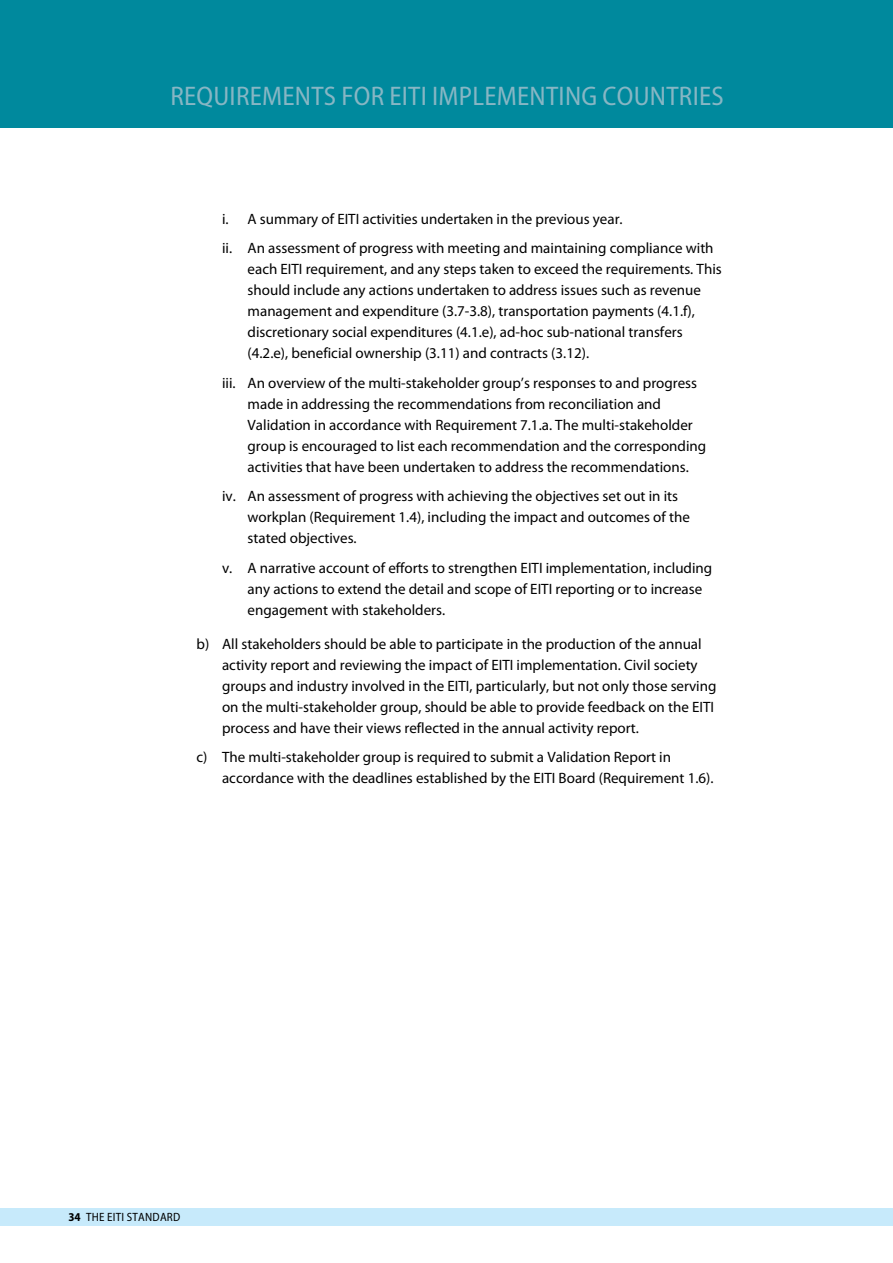
<style>
.page{position:relative;width:893px;height:1263px;background:#fff}
.page>*{position:absolute;margin:0;border:0;box-sizing:border-box;transform-origin:0 0}
.t1{font:semi-condensed 27px "Myriad Pro";letter-spacing:.01em;color:#87b6c4}
.t2{font:15px/21px "Myriad Pro";color:#000}
.t3{font:semi-condensed 12px "Myriad Pro";letter-spacing:.02em;color:#000}
.s1{font-weight:700}
</style>
<div class="page">
<div style="left:0;top:0;width:893px;height:128px;background:#00899d"></div>
<div style="left:0;top:1208px;width:893px;height:18px;background:#c7eafb"></div>
<h1 class="t1" style="left:170px;top:82px;width:126px">REQUIREMENTS</h1>
<h1 class="t1" style="left:341px;top:82px;width:189px">FOR EITI IMPLEMENTIN</h1>
<h1 class="t1" style="left:581px;top:82px;width:82px">G COUNTRIES</h1>
<p class="t2" style="left:222px;top:204px;width:493px;line-height:29.5px">i. A summary of EITI activities undertaken in the previous year.<br>ii. An assessment of progress with meeting and maintaining compliance with</p>
<p class="t2" style="left:248px;top:259px;width:476px">each EITI requirement, and any steps taken to exceed the requirements. This should include any actions undertaken to address issues such as revenue management and expenditure (3.7-3.8), transportation payments (4.1.f), discretionary social expenditures (4.1.e), ad-hoc sub-national transfers (4.2.e), beneficial ownership (3.11) and contracts (3.12).</p>
<p class="t2" style="left:248px;top:372px;width:460px;text-indent:-26px">iii. An overview of the multi-stakeholder group’s responses to and progress made in addressing the recommendations from reconciliation and Validation in accordance with Requirement 7.1.a. The multi-stakeholder group is encouraged to list each recommendation and the corresponding activities that have been undertaken to address the recommendations.</p>
<p class="t2" style="left:248px;top:486px;width:444px;text-indent:-26px">iv. An assessment of progress with achieving the objectives set out in its workplan (Requirement 1.4), including the impact and outcomes of the stated objectives.</p>
<p class="t2" style="left:248px;top:557px;width:466px;text-indent:-26px">v. A narrative account of efforts to strengthen EITI implementation, including any actions to extend the detail and scope of EITI reporting or to increase engagement with stakeholders.</p>
<p class="t2" style="left:222px;top:633px;width:496px;text-indent:-26px">b) All stakeholders should be able to participate in the production of the annual activity report and reviewing the impact of EITI implementation. Civil society groups and industry involved in the EITI, particularly, but not only those serving on the multi-stakeholder group, should be able to provide feedback on the EITI process and have their views reflected in the annual activity report.</p>
<p class="t2" style="left:222px;top:746px;width:493px;text-indent:-26px">c) The multi-stakeholder group is required to submit a Validation Report in accordance with the deadlines established by the EITI Board (Requirement 1.6).</p>
<p class="t3" style="left:68px;top:1210px;width:25px"><span class="s1">34</span> THE</p>
<p class="t3" style="left:107px;top:1210px;width:75px">EITI STANDARD</p>
</div>
